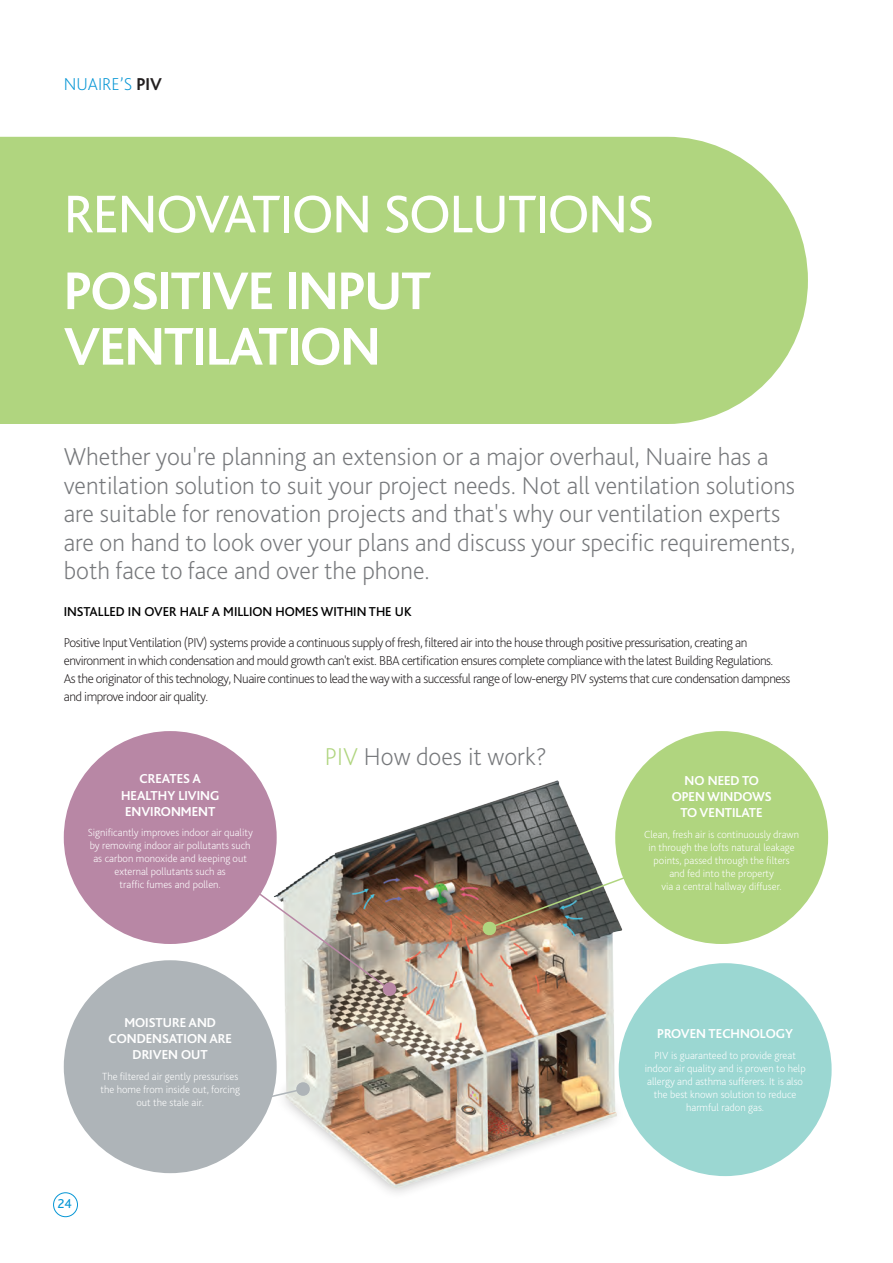
<style>
.page{position:relative;width:893px;height:1263px;background:#fff}
.page>*{position:absolute;margin:0;border:0;box-sizing:border-box;transform-origin:0 0}
.t1{font:700 55.5px/55.5px "Bliss";letter-spacing:-.02em;color:#fff}
.t2{font:55.5px "Bliss";letter-spacing:-.02em;color:#fff}
.t3{font:200 25.5px/28.5px "Bliss 2";color:#76787b}
.t4{font:200 18px "Bliss 2";color:#0696d5}
.t5{font:200 13.5px/18px "Bliss 2";letter-spacing:-.035em;color:#231f20}
.t6{font:700 13.5px/16.2px "Bliss";color:#fff;text-align:center}
.t7{font:500 13.5px "Bliss";color:#000}
.t8{font:13.5px "Bliss";color:#0696d5}
.t9{font:200 10.8px/13px "Bliss 2";color:#fff;text-align:center}
.s1{font-family:"Bliss";font-weight:700;color:#231f20}
.s2{color:#b0d57f}
</style>
<div class="page">
<div style="left:53px;top:1192px;width:25px;height:25px;border:1px solid #0696d5;border-radius:50%"></div>
<img style="left:267px;top:774px;width:371px;height:419px">
<div style="left:0;top:137px;width:808px;height:287px;background:#b0d57f"></div>
<svg style="left:181px;top:835px;width:211px;height:157px"></svg>
<div style="left:64px;top:731px;width:213px;height:213px;background:#b887a5;border-radius:50%"></div>
<svg style="left:482px;top:840px;width:198px;height:96px"></svg>
<div style="left:615px;top:731px;width:213px;height:213px;background:#b0d57f;border-radius:50%"></div>
<div style="left:382px;top:982px;width:14px;height:14px;background:#b887a5;border-radius:50%"></div>
<div style="left:296px;top:1082px;width:14px;height:14px;background:#aeb4b8;border-radius:50%"></div>
<svg style="left:252px;top:1087px;width:362px;height:100px"></svg>
<div style="left:64px;top:960px;width:213px;height:213px;background:#aeb4b8;border-radius:50%"></div>
<div style="left:619px;top:963px;width:213px;height:213px;background:#9bd7d2;border-radius:50%"></div>
<h3 class="t4" style="left:64px;top:72px;width:100px">NUAIRE’S <span class="s1">PIV</span></h3>
<h1 class="t2" style="left:64px;top:185px;width:592px">RENOVATION SOLUTIONS</h1>
<h1 class="t1" style="left:64px;top:264px;width:369px">POSITIVE INPUT<br>VENTILATION</h1>
<p class="t3" style="left:64px;top:442px;width:733px">Whether you're planning an extension or a major overhaul, Nuaire has a ventilation solution to suit your project needs. Not all ventilation solutions are suitable for renovation projects and that's why our ventilation experts are on hand to look over your plans and discuss your specific requirements, both face to face and over the phone.</p>
<p class="t7" style="left:64px;top:604px;width:349px">INSTALLED IN OVER HALF A MILLION HOMES WITHIN THE UK</p>
<p class="t5" style="left:64px;top:633px;width:728px">Positive Input Ventilation (PIV) systems provide a continuous supply of fresh, filtered air into the house through positive pressurisation, creating an environment in which condensation and mould growth can't exist. BBA certification ensures complete compliance with the latest Building Regulations.<br>As the originator of this technology, Nuaire continues to lead the way with a successful range of low-energy PIV systems that cure condensation dampness and improve indoor air quality.</p>
<p class="t6" style="left:121px;top:771px;width:100px">CREATES A<br>HEALTHY LIVING<br>ENVIRONMENT</p>
<p class="t9" style="left:88px;top:826px;width:167px">Significantly improves indoor air quality by removing indoor air pollutants such as carbon monoxide and keeping out external pollutants such as<br>traffic fumes and pollen.</p>
<p class="t6" style="left:108px;top:1014px;width:125px">MOISTURE AND<br>CONDENSATION ARE<br>DRIVEN OUT</p>
<p class="t9" style="left:100px;top:1069px;width:141px">The filtered air gently pressurises the home from inside out, forcing out the stale air.</p>
<p class="t8" style="left:58px;top:1196px;width:16px">24</p>
<h2 class="t3" style="left:325px;top:742px;width:224px"><span class="s2">PIV</span> How does it work?</h2>
<p class="t6" style="left:672px;top:772px;width:102px">NO NEED TO<br>OPEN WINDOWS<br>TO VENTILATE</p>
<p class="t9" style="left:644px;top:827px;width:156px">Clean, fresh air is continuously drawn in through the lofts natural leakage points, passed through the filters<br>and fed into the property<br>via a central hallway diffuser.</p>
<p class="t6" style="left:657px;top:1026px;width:137px">PROVEN TECHNOLOGY</p>
<p class="t9" style="left:645px;top:1048px;width:162px">PIV is guaranteed to provide great indoor air quality and is proven to help allergy and asthma sufferers. It is also the best known solution to reduce harmful radon gas.</p>
</div>
